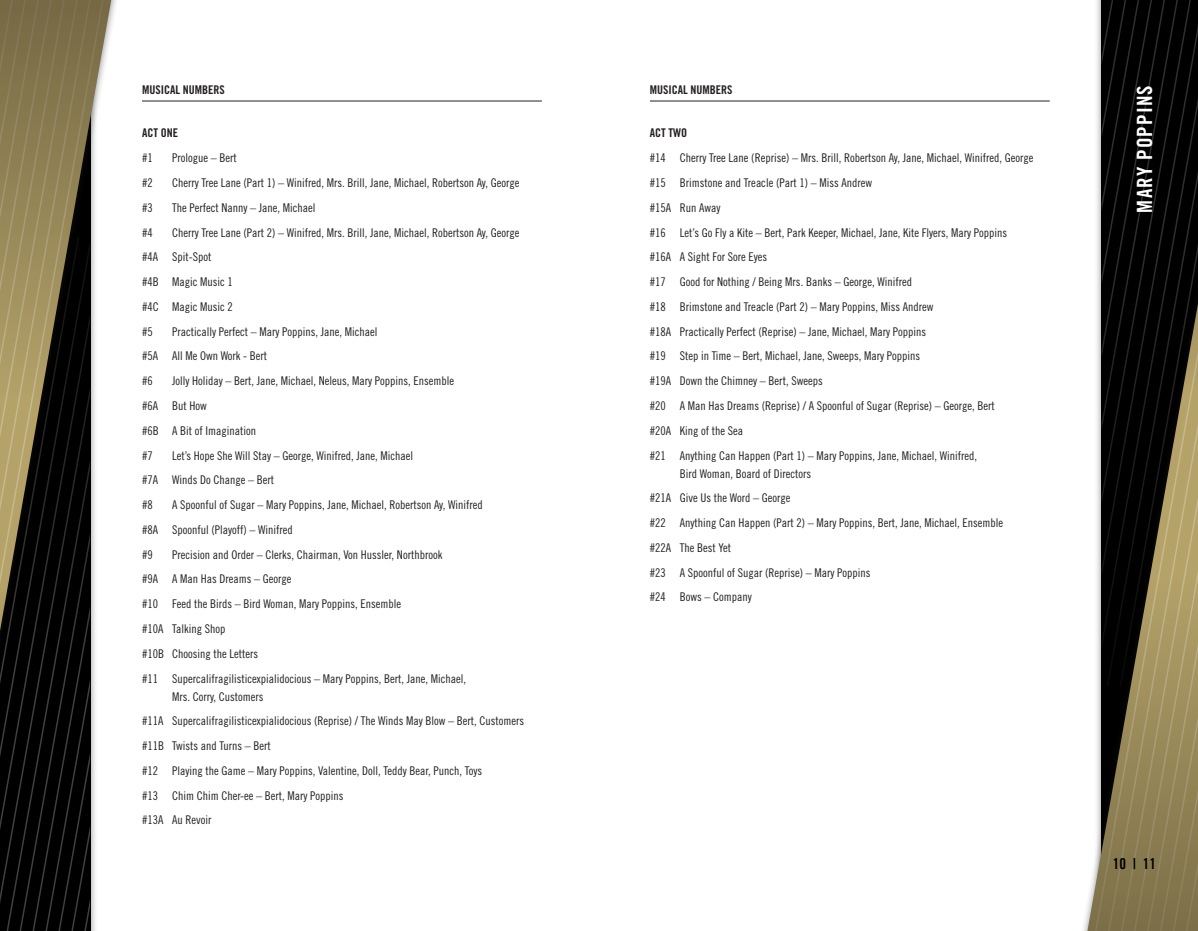
<style>
.page{position:relative;width:1198px;height:931px;background:#fff}
.page>*{position:absolute;margin:0;border:0;box-sizing:border-box;transform-origin:0 0}
.t1{font:21px "Trade Gothic LT Std Bd Cn 20";letter-spacing:.06em;color:#fff}
.t2{font:15px "Trade Gothic LT Std Bd Cn 20";color:#000}
.t3{font:12px/24.8px "Trade Gothic LT Std Cn 18";color:#231f20}
.t4{font:12px "Trade Gothic LT Std Bd Cn 20";color:#231f20}
</style>
<div class="page">
<div style="left:1071px;top:30px;width:126px;height:900px;background:#231f20;opacity:.5"></div>
<svg style="left:1086px;top:271px;width:15px;height:286px"></svg>
<svg style="left:1093px;top:318px;width:8px;height:239px"></svg>
<svg style="left:1077px;top:557px;width:24px;height:373px"></svg>
<hr style="left:142px;top:101px;width:400px;height:1px;background:#231f20">
<hr style="left:650px;top:101px;width:399px;height:1px;background:#231f20">
<div style="left:0;top:0;width:120px;height:930px;background:#231f20;opacity:.5"></div>
<svg style="left:90px;top:417px;width:23px;height:281px"></svg>
<svg style="left:90px;top:417px;width:15px;height:234px"></svg>
<svg style="left:90px;top:0;width:23px;height:417px"></svg>
<svg style="left:0;top:0;width:90px;height:931px;background:#453e2a"></svg>
<svg style="left:1101px;top:0;width:97px;height:931px;background:#3d3725"></svg>
<p class="t4" style="left:142px;top:82px;width:84px">MUSICAL NUMBERS</p>
<p class="t4" style="left:142px;top:126px;width:37px">ACT ONE</p>
<p class="t3" style="left:142px;top:145px;width:12px">#1</p>
<p class="t3" style="left:172px;top:145px;width:66px">Prologue – Bert</p>
<p class="t3" style="left:142px;top:170px;width:12px">#2</p>
<p class="t3" style="left:172px;top:170px;width:349px">Cherry Tree Lane (Part 1) – Winifred, Mrs. Brill, Jane, Michael, Robertson Ay, George</p>
<p class="t3" style="left:142px;top:195px;width:12px">#3</p>
<p class="t3" style="left:172px;top:195px;width:145px">The Perfect Nanny – Jane, Michael</p>
<p class="t3" style="left:142px;top:220px;width:12px">#4</p>
<p class="t3" style="left:142px;top:220px;width:379px;text-indent:30px">Cherry Tree Lane (Part 2) – Winifred, Mrs. Brill, Jane, Michael, Robertson Ay, George #4A Spit-Spot<br>#4B Magic Music 1<br>#4C Magic Music 2<br>#5</p>
<p class="t3" style="left:142px;top:319px;width:237px;text-indent:30px">Practically Perfect – Mary Poppins, Jane, Michael #5A All Me Own Work - Bert<br>#6</p>
<p class="t3" style="left:142px;top:368px;width:313px;text-indent:30px">Jolly Holiday – Bert, Jane, Michael, Neleus, Mary Poppins, Ensemble #6A But How<br>#6B A Bit of Imagination<br>#7</p>
<p class="t3" style="left:142px;top:442px;width:273px;text-indent:30px">Let’s Hope She Will Stay – George, Winifred, Jane, Michael #7A Winds Do Change – Bert<br>#8</p>
<p class="t3" style="left:142px;top:492px;width:342px;text-indent:30px">A Spoonful of Sugar – Mary Poppins, Jane, Michael, Robertson Ay, Winifred #8A Spoonful (Playoff) – Winifred<br>#9</p>
<p class="t3" style="left:142px;top:541px;width:325px;text-indent:30px">Precision and Order – Clerks, Chairman, Von Hussler, Northbrook<br>#9A A Man Has Dreams – George<br>#10 Feed the Birds – Bird Woman, Mary Poppins, Ensemble<br>#10A Talking Shop<br>#10B Choosing the Letters<br>#11 Supercalifragilisticexpialidocious – Mary Poppins, Bert, Jane, Michael,</p>
<p class="t3" style="left:142px;top:683px;width:383px;text-indent:30px">Mrs. Corry, Customers<br>#11A Supercalifragilisticexpialidocious (Reprise) / The Winds May Blow – Bert, Customers #11B Twists and Turns – Bert<br>#12 Playing the Game – Mary Poppins, Valentine, Doll, Teddy Bear, Punch, Toys<br>#13 Chim Chim Cher-ee – Bert, Mary Poppins<br>#13A Au Revoir</p>
<p class="t4" style="left:650px;top:82px;width:84px">MUSICAL NUMBERS</p>
<p class="t4" style="left:650px;top:126px;width:39px">ACT TWO</p>
<p class="t3" style="left:650px;top:145px;width:385px">#14 Cherry Tree Lane (Reprise) – Mrs. Brill, Robertson Ay, Jane, Michael, Winifred, George #15 Brimstone and Treacle (Part 1) – Miss Andrew<br>#15A Run Away<br>#16 Let’s Go Fly a Kite – Bert, Park Keeper, Michael, Jane, Kite Flyers, Mary Poppins<br>#16A A Sight For Sore Eyes<br>#17 Good for Nothing / Being Mrs. Banks – George, Winifred<br>#18 Brimstone and Treacle (Part 2) – Mary Poppins, Miss Andrew<br>#18A Practically Perfect (Reprise) – Jane, Michael, Mary Poppins<br>#19 Step in Time – Bert, Michael, Jane, Sweeps, Mary Poppins<br>#19A Down the Chimney – Bert, Sweeps<br>#20 A Man Has Dreams (Reprise) / A Spoonful of Sugar (Reprise) – George, Bert<br>#20A King of the Sea<br>#21 Anything Can Happen (Part 1) – Mary Poppins, Jane, Michael, Winifred,</p>
<p class="t3" style="left:650px;top:460px;width:355px;text-indent:30px">Bird Woman, Board of Directors<br>#21A Give Us the Word – George<br>#22 Anything Can Happen (Part 2) – Mary Poppins, Bert, Jane, Michael, Ensemble #22A The Best Yet<br>#23 A Spoonful of Sugar (Reprise) – Mary Poppins<br>#24 Bows – Company</p>
<h1 class="t1" style="left:1131px;top:213px;width:129px;rotate:-90deg">MARY POPPINS</h1>
<p class="t2" style="left:1112px;top:854px;width:45px">10 | 11</p>
</div>
